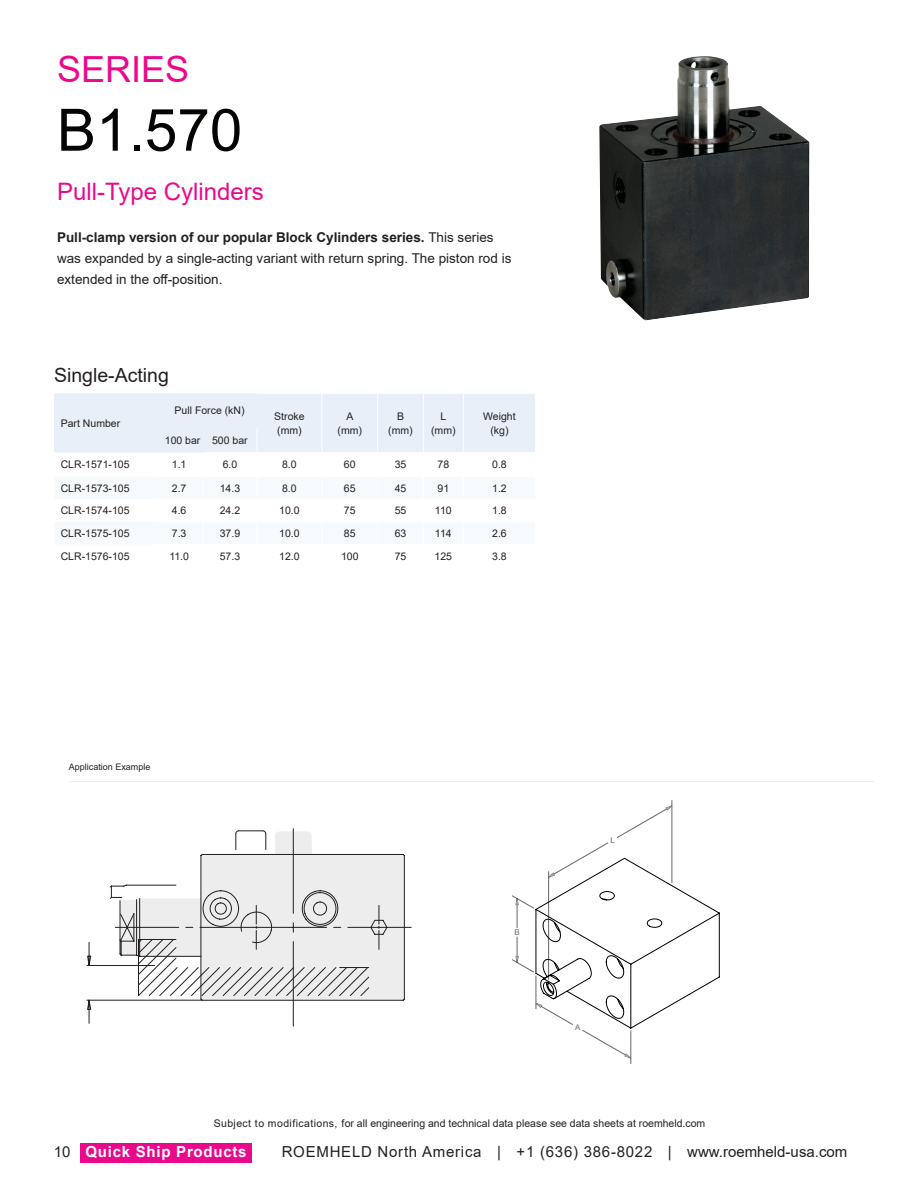
<style>
.page{position:relative;width:918px;height:1188px;background:#fff}
.page>*{position:absolute;margin:0;border:0;box-sizing:border-box;transform-origin:0 0}
.t1{font:58.5px "Arial";color:#040503}
.t2{font:36px "Arial";color:#ea098d}
.t3{font:24px "Arial";color:#ea098d}
.t4{font:19.5px "Arial";color:#231f20}
.t5{font:15.15px "Arial";letter-spacing:.05em;color:#231f20}
.t6{font:700 15.15px "Arial";letter-spacing:.05em;color:#fff}
.t7{font:15px "Arial";color:#231f20}
.t8{font:13.5px/21px "Arial";color:#231f20}
.t9{font:10.65px "Arial";color:#231f20}
.t10{font:10.5px/13.5px "Arial";color:#231f20;text-align:center}
.t11{font:9px "Arial";color:#231f20}
.t12{font:7.95px "Arial";color:#666}
.s1{font-weight:700}
.s2{font-size:10.5px}
.s3{font-size:15px}
</style>
<div class="page">
<div style="left:80px;top:1143px;width:172px;height:20px;background:#ea098d"></div>
<hr style="left:69px;top:781px;width:804px;height:1px;background:#e8eff8">
<img style="left:599px;top:56px;width:210px;height:264px">
<div style="left:54px;top:393px;width:481px;height:60px;background:#e8eff8"></div>
<hr style="left:348px;top:927px;width:63px;height:1px;background:#231f20">
<hr style="left:293px;top:942px;width:1px;height:84px;background:#231f20">
<hr style="left:293px;top:829px;width:1px;height:84px;background:#231f20">
<svg style="left:86px;top:830px;width:319px;height:194px"></svg>
<svg style="left:512px;top:800px;width:208px;height:264px"></svg>
<p class="t2" style="left:57px;top:44px;width:134px">SERIES</p>
<p class="t1" style="left:57px;top:90px;width:187px">B1.570</p>
<p class="t3" style="left:57px;top:175px;width:208px">Pull-Type Cylinders</p>
<p class="t8" style="left:57px;top:227px;width:456px"><span class="s1">Pull-clamp version of our popular Block Cylinders series.</span> This series was expanded by a single-acting variant with return spring. The piston rod is extended in the off-position.</p>
<p class="t4" style="left:54px;top:362px;width:116px">Single-Acting</p>
<p class="t10" style="left:61px;top:416px;width:61px">Part Number</p>
<p class="t10" style="left:175px;top:404px;width:72px">Pull Force (kN)</p>
<p class="t10" style="left:165px;top:434px;width:37px">100 bar</p>
<p class="t10" style="left:212px;top:434px;width:37px">500 bar</p>
<p class="t10" style="left:274px;top:410px;width:32px;text-align:left">Stroke (mm)</p>
<p class="t10" style="left:338px;top:410px;width:26px">A (mm)</p>
<p class="t10" style="left:388px;top:410px;width:26px">B (mm)</p>
<p class="t10" style="left:431px;top:410px;width:26px">L (mm)</p>
<p class="t10" style="left:483px;top:410px;width:34px">Weight (kg)</p>
<p class="t10" style="left:61px;top:458px;width:70px">CLR-1571-105</p>
<p class="t10" style="left:172px;top:458px;width:16px">1.1</p>
<p class="t10" style="left:223px;top:458px;width:16px">6.0</p>
<p class="t10" style="left:282px;top:458px;width:16px">8.0</p>
<p class="t10" style="left:344px;top:458px;width:13px">60</p>
<p class="t10" style="left:395px;top:458px;width:13px">35</p>
<p class="t10" style="left:438px;top:458px;width:13px">78</p>
<p class="t10" style="left:492px;top:458px;width:16px">0.8</p>
<p class="t10" style="left:61px;top:481px;width:70px">CLR-1573-105</p>
<p class="t10" style="left:172px;top:481px;width:16px">2.7</p>
<p class="t10" style="left:220px;top:481px;width:22px">14.3</p>
<p class="t10" style="left:282px;top:481px;width:16px">8.0</p>
<p class="t10" style="left:344px;top:481px;width:13px">65</p>
<p class="t10" style="left:395px;top:481px;width:13px">45</p>
<p class="t10" style="left:438px;top:481px;width:13px">91</p>
<p class="t10" style="left:492px;top:481px;width:16px">1.2</p>
<p class="t10" style="left:61px;top:504px;width:70px">CLR-1574-105</p>
<p class="t10" style="left:172px;top:504px;width:16px">4.6</p>
<p class="t10" style="left:220px;top:504px;width:22px">24.2</p>
<p class="t10" style="left:279px;top:504px;width:22px">10.0</p>
<p class="t10" style="left:344px;top:504px;width:13px">75</p>
<p class="t10" style="left:395px;top:504px;width:13px">55</p>
<p class="t10" style="left:435px;top:504px;width:18px">110</p>
<p class="t10" style="left:492px;top:504px;width:16px">1.8</p>
<p class="t10" style="left:61px;top:526px;width:70px">CLR-1575-105</p>
<p class="t10" style="left:172px;top:526px;width:16px">7.3</p>
<p class="t10" style="left:220px;top:526px;width:22px">37.9</p>
<p class="t10" style="left:279px;top:526px;width:22px">10.0</p>
<p class="t10" style="left:344px;top:526px;width:13px">85</p>
<p class="t10" style="left:395px;top:526px;width:13px">63</p>
<p class="t10" style="left:435px;top:526px;width:18px">114</p>
<p class="t10" style="left:492px;top:526px;width:16px">2.6</p>
<p class="t10" style="left:61px;top:549px;width:70px">CLR-1576-105</p>
<p class="t10" style="left:169px;top:549px;width:21px">11.0</p>
<p class="t10" style="left:220px;top:549px;width:22px">57.3</p>
<p class="t10" style="left:279px;top:549px;width:22px">12.0</p>
<p class="t10" style="left:341px;top:549px;width:19px">100</p>
<p class="t10" style="left:395px;top:549px;width:13px">75</p>
<p class="t10" style="left:435px;top:549px;width:19px">125</p>
<p class="t10" style="left:492px;top:549px;width:16px">3.8</p>
<p class="t11" style="left:69px;top:761px;width:83px">Application Example</p>
<p class="t12" style="left:515px;top:927px;width:7px">B</p>
<p class="t12" style="left:610px;top:835px;width:6px">L</p>
<p class="t12" style="left:575px;top:1022px;width:7px">A</p>
<p class="t9" style="left:214px;top:1116px;width:493px"><span class="s2">Subject to modifications, f</span>or all engineering and technical data please see data sheets at roemheld.com</p>
<h3 class="t7" style="left:54px;top:1142px;width:18px">10</h3>
<h3 class="t6" style="left:86px;top:1141px;width:163px">Quick Ship Products</h3>
<h3 class="t5" style="left:282px;top:1141px;width:567px">ROEMHELD North America | +1 (636) 386-8022 | <span class="s3">www.roemheld-usa.com</span></h3>
</div>
